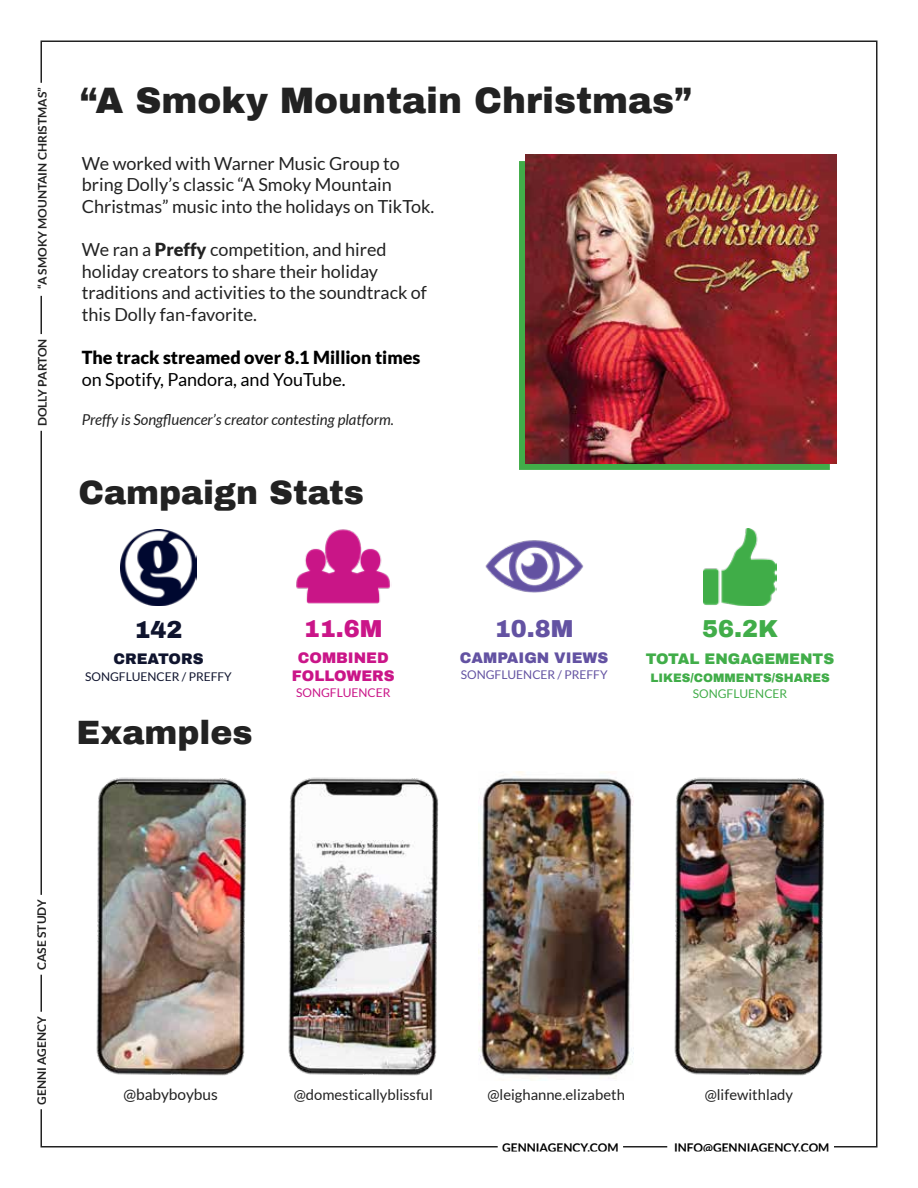
<style>
.page{position:relative;width:918px;height:1188px;background:#fff}
.page>*{position:absolute;margin:0;border:0;box-sizing:border-box;transform-origin:0 0}
.t1{font:900 36px "Archivo";color:#222}
.t2{font:900 33px "Archivo";color:#222}
.t3{font:900 24px "Archivo";color:#ca1588}
.t4{font:900 24px "Archivo";color:#6352a2}
.t5{font:900 24px "Archivo";color:#41ad49}
.t6{font:900 24px "Archivo";color:#0f142e}
.t7{font:18px/21.6px "Lato";color:#222}
.t8{font:900 18px "Lato";color:#000}
.t9{font:18px "Lato";color:#000}
.t10{font:15.45px "Lato";color:#222}
.t11{font:italic 15px "Lato";color:#222}
.t12{font:900 15px/18px "Archivo";color:#ca1588;text-align:center}
.t13{font:900 15px "Archivo";color:#41ad49}
.t14{font:900 15px "Archivo";color:#6352a2}
.t15{font:900 15px "Archivo";color:#0f142e}
.t16{font:14.85px "Lato";color:#222}
.t17{font:700 12px "Lato";color:#222}
.t18{font:700 12px "Lato";color:#000}
.t19{font:900 12px "Archivo";color:#41ad49}
.t20{font:12px "Lato";color:#0f142e}
.t21{font:12px "Lato";color:#6352a2}
.t22{font:12px "Lato";color:#ca1588}
.t23{font:12px "Lato";color:#41ad49}
.s1{font-weight:900}
</style>
<div class="page">
<img style="left:96px;top:777px;width:151px;height:299px">
<img style="left:288px;top:777px;width:151px;height:299px">
<img style="left:479px;top:772px;width:155px;height:309px">
<img style="left:674px;top:777px;width:151px;height:299px">
<svg style="left:519px;top:161px;width:311px;height:309px;fill:#41ad49"></svg>
<img style="left:526px;top:155px;width:310px;height:308px">
<img style="left:296px;top:529px;width:96px;height:75px">
<img style="left:120px;top:529px;width:77px;height:77px">
<img style="left:485px;top:540px;width:99px;height:53px">
<img style="left:703px;top:529px;width:74px;height:76px">
<p class="t17" style="left:36px;top:289px;width:203px;rotate:-90deg">“A SMOKY MOUNTAIN CHRISTMAS”</p>
<p class="t17" style="left:36px;top:426px;width:89px;rotate:-90deg">DOLLY PARTON</p>
<h1 class="t1" style="left:80px;top:78px;width:614px">“A Smoky Mountain Christmas”</h1>
<p class="t7" style="left:82px;top:152px;width:354px">We worked with Warner Music Group to bring Dolly’s classic “A Smoky Mountain<br>Christmas” music into the holidays on TikTok.</p>
<p class="t7" style="left:82px;top:239px;width:347px">We ran a <span class="s1">Preffy</span> competition, and hired holiday creators to share their holiday traditions and activities to the soundtrack of this Dolly fan-favorite.</p>
<p class="t8" style="left:82px;top:347px;width:340px">The track streamed over 8.1 Million times</p>
<p class="t9" style="left:82px;top:369px;width:265px">on Spotify, Pandora, and YouTube.</p>
<p class="t11" style="left:82px;top:411px;width:314px">Preffy is Songfluencer’s creator contesting platform.</p>
<h2 class="t2" style="left:79px;top:472px;width:287px">Campaign Stats</h2>
<h3 class="t6" style="left:134px;top:615px;width:50px">142</h3>
<p class="t15" style="left:113px;top:650px;width:92px">CREATORS</p>
<p class="t20" style="left:85px;top:670px;width:148px">SONGFLUENCER / PREFFY</p>
<h2 class="t2" style="left:77px;top:712px;width:178px">Examples</h2>
<h3 class="t3" style="left:304px;top:614px;width:80px">11.6M</h3>
<p class="t12" style="left:292px;top:649px;width:104px">COMBINED<br>FOLLOWERS</p>
<p class="t22" style="left:296px;top:686px;width:96px">SONGFLUENCER</p>
<h3 class="t4" style="left:495px;top:614px;width:80px">10.8M</h3>
<p class="t14" style="left:460px;top:648px;width:150px">CAMPAIGN VIEWS</p>
<p class="t21" style="left:461px;top:668px;width:148px">SONGFLUENCER / PREFFY</p>
<h3 class="t5" style="left:702px;top:615px;width:78px">56.2K</h3>
<p class="t13" style="left:646px;top:649px;width:190px">TOTAL ENGAGEMENTS</p>
<p class="t19" style="left:650px;top:670px;width:181px">LIKES/COMMENTS/SHARES</p>
<p class="t23" style="left:693px;top:687px;width:96px">SONGFLUENCER</p>
<p class="t17" style="left:35px;top:970px;width:72px;rotate:-90deg">CASE STUDY</p>
<p class="t17" style="left:35px;top:1105px;width:90px;rotate:-90deg">GENNI AGENCY</p>
<p class="t10" style="left:123px;top:1086px;width:96px">@babyboybus</p>
<p class="t16" style="left:294px;top:1086px;width:141px">@domesticallyblissful</p>
<p class="t16" style="left:487px;top:1086px;width:139px">@leighanne.elizabeth</p>
<p class="t16" style="left:705px;top:1086px;width:90px">@lifewithlady</p>
<p class="t18" style="left:502px;top:1140px;width:118px">GENNIAGENCY.COM</p>
<p class="t18" style="left:674px;top:1140px;width:157px">INFO@GENNIAGENCY.COM</p>
</div>
